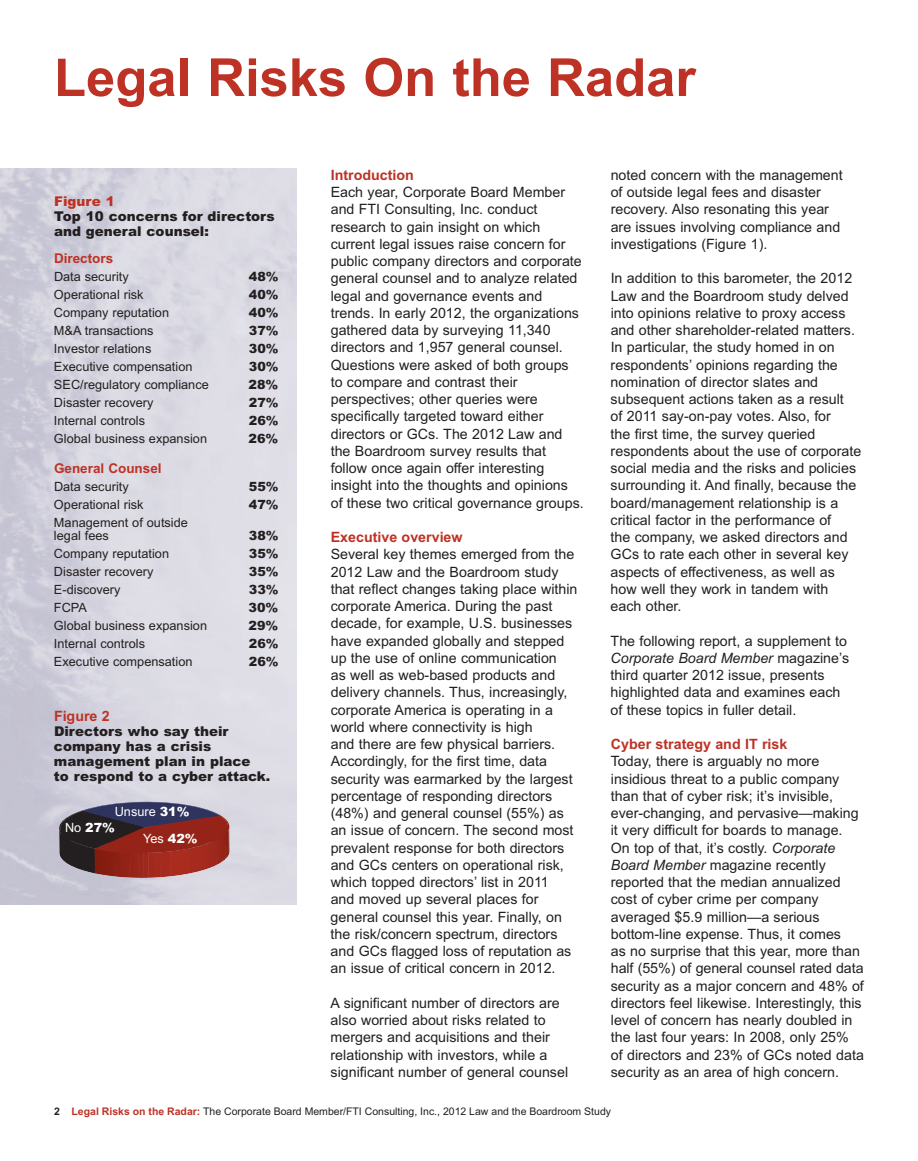
<style>
.page{position:relative;width:918px;height:1161px;background:#fff}
.page>*{position:absolute;margin:0;border:0;box-sizing:border-box;transform-origin:0 0}
.t1{font:700 52.5px "Arial";color:#bd3225}
.t2{font:14.25px/17.2px "Arial";color:#231f20}
.t3{font:700 14.25px "Arial";color:#bd3225}
.t4{font:900 13.5px/15px "Arial";color:#231f20}
.t5{font:700 13.5px "Arial";color:#bd3225}
.t6{font:900 13.5px "Arial";color:#bd3225}
.t7{font:12.75px/13.5px "Arial";color:#231f20}
.t8{font:900 12.75px "Arial";color:#231f20}
.t9{font:12.75px/27.3px "Arial";color:#fff}
.t10{font:900 12.75px "Arial";color:#fff}
.t11{font:10.5px "Arial";color:#231f20}
.s1{font-style:italic}
.s2{font-weight:700}
.s3{font-weight:700;color:#bd3225}
.s4{font-weight:400}
.s5{font-weight:900}
</style>
<div class="page">
<svg style="left:0;top:169px;width:297px;height:735px;background:#d6d5df"></svg>
<svg style="left:59px;top:802px;width:171px;height:76px;background:#774043"></svg>
<h1 class="t1" style="left:54px;top:47px;width:643px">Legal Risks On the Radar</h1>
<p class="t2" style="left:611px;top:166px;width:234px">noted concern with the management of outside legal fees and disaster recovery. Also resonating this year are issues involving compliance and investigations (Figure 1).</p>
<p class="t2" style="left:611px;top:270px;width:252px">In addition to this barometer, the 2012<br>Law and the Boardroom study delved into opinions relative to proxy access and other shareholder-related matters.<br>In particular, the study homed in on respondents’ opinions regarding the nomination of director slates and subsequent actions taken as a result<br>of 2011 say-on-pay votes. Also, for<br>the first time, the survey queried respondents about the use of corporate social media and the risks and policies surrounding it. And finally, because the board/management relationship is a critical factor in the performance of<br>the company, we asked directors and GCs to rate each other in several key aspects of effectiveness, as well as how well they work in tandem with each other.</p>
<p class="t2" style="left:611px;top:632px;width:240px">The following report, a supplement to <span class="s1">Corporate Board Member</span> magazine’s third quarter 2012 issue, presents highlighted data and examines each of these topics in fuller detail.</p>
<p class="t3" style="left:611px;top:736px;width:178px">Cyber strategy and IT risk</p>
<p class="t2" style="left:611px;top:753px;width:255px">Today, there is arguably no more insidious threat to a public company than that of cyber risk; it’s invisible, ever-changing, and pervasive—making it very difficult for boards to manage.<br>On top of that, it’s costly. <span class="s1">Corporate Board Member</span> magazine recently reported that the median annualized cost of cyber crime per company averaged $5.9 million—a serious bottom-line expense. Thus, it comes<br>as no surprise that this year, more than half (55%) of general counsel rated data security as a major concern and 48% of directors feel likewise. Interestingly, this level of concern has nearly doubled in the last four years: In 2008, only 25% of directors and 23% of GCs noted data security as an area of high concern.</p>
<p class="t11" style="left:54px;top:1105px;width:559px"><span class="s2">2</span> <span class="s3">Legal Risks on the Radar:</span> The Corporate Board Member/FTI Consulting, Inc., 2012 Law and the Boardroom Study</p>
<p class="t3" style="left:331px;top:167px;width:85px">Introduction</p>
<p class="t2" style="left:331px;top:184px;width:255px">Each year, Corporate Board Member and FTI Consulting, Inc. conduct research to gain insight on which current legal issues raise concern for public company directors and corporate general counsel and to analyze related legal and governance events and trends. In early 2012, the organizations gathered data by surveying 11,340 directors and 1,957 general counsel.<br>Questions were asked of both groups to compare and contrast their perspectives; other queries were specifically targeted toward either directors or GCs. The 2012 Law and the Boardroom survey results that follow once again offer interesting insight into the thoughts and opinions<br>of these two critical governance groups.</p>
<p class="t3" style="left:331px;top:529px;width:133px">Executive overview</p>
<p class="t2" style="left:331px;top:546px;width:248px">Several key themes emerged from the 2012 Law and the Boardroom study that reflect changes taking place within corporate America. During the past decade, for example, U.S. businesses have expanded globally and stepped up the use of online communication<br>as well as web-based products and delivery channels. Thus, increasingly, corporate America is operating in a world where connectivity is high<br>and there are few physical barriers.<br>Accordingly, for the first time, data security was earmarked by the largest percentage of responding directors (48%) and general counsel (55%) as an issue of concern. The second most prevalent response for both directors and GCs centers on operational risk, which topped directors’ list in 2011<br>and moved up several places for general counsel this year. Finally, on the risk/concern spectrum, directors and GCs flagged loss of reputation as an issue of critical concern in 2012.</p>
<p class="t2" style="left:331px;top:994px;width:239px">A significant number of directors are also worried about risks related to mergers and acquisitions and their relationship with investors, while a significant number of general counsel</p>
<p class="t6" style="left:54px;top:193px;width:62px">Figure 1</p>
<p class="t4" style="left:54px;top:208px;width:222px">Top 10 concerns for directors and general counsel:</p>
<p class="t5" style="left:54px;top:250px;width:61px">Directors</p>
<p class="t7" style="left:54px;top:269px;width:76px">Data security</p>
<p class="t8" style="left:249px;top:269px;width:31px">48%</p>
<p class="t7" style="left:54px;top:287px;width:91px">Operational risk</p>
<p class="t8" style="left:249px;top:287px;width:31px">40%</p>
<p class="t7" style="left:54px;top:305px;width:117px">Company reputation</p>
<p class="t8" style="left:249px;top:305px;width:31px">40%</p>
<p class="t7" style="left:54px;top:323px;width:101px">M&amp;A transactions</p>
<p class="t8" style="left:249px;top:323px;width:31px">37%</p>
<p class="t7" style="left:54px;top:341px;width:99px">Investor relations</p>
<p class="t8" style="left:249px;top:341px;width:31px">30%</p>
<p class="t7" style="left:54px;top:359px;width:140px">Executive compensation</p>
<p class="t8" style="left:249px;top:359px;width:31px">30%</p>
<p class="t7" style="left:54px;top:377px;width:156px">SEC/regulatory compliance</p>
<p class="t8" style="left:249px;top:377px;width:31px">28%</p>
<p class="t7" style="left:54px;top:395px;width:101px">Disaster recovery</p>
<p class="t8" style="left:249px;top:395px;width:31px">27%</p>
<p class="t7" style="left:54px;top:413px;width:93px">Internal controls</p>
<p class="t8" style="left:249px;top:413px;width:31px">26%</p>
<p class="t7" style="left:54px;top:431px;width:155px">Global business expansion</p>
<p class="t8" style="left:249px;top:431px;width:31px">26%</p>
<p class="t5" style="left:54px;top:460px;width:109px">General Counsel</p>
<p class="t7" style="left:54px;top:479px;width:76px">Data security</p>
<p class="t8" style="left:249px;top:479px;width:31px">55%</p>
<p class="t7" style="left:54px;top:497px;width:91px">Operational risk</p>
<p class="t8" style="left:249px;top:497px;width:31px">47%</p>
<p class="t7" style="left:54px;top:515px;width:135px">Management of outside legal fees</p>
<p class="t8" style="left:249px;top:528px;width:31px">38%</p>
<p class="t7" style="left:54px;top:547px;width:117px">Company reputation</p>
<p class="t8" style="left:249px;top:546px;width:31px">35%</p>
<p class="t7" style="left:54px;top:565px;width:101px">Disaster recovery</p>
<p class="t8" style="left:249px;top:564px;width:31px">35%</p>
<p class="t7" style="left:54px;top:583px;width:68px">E-discovery</p>
<p class="t8" style="left:249px;top:582px;width:31px">33%</p>
<p class="t7" style="left:54px;top:601px;width:35px">FCPA</p>
<p class="t8" style="left:249px;top:600px;width:31px">30%</p>
<p class="t7" style="left:54px;top:619px;width:155px">Global business expansion</p>
<p class="t8" style="left:249px;top:618px;width:31px">29%</p>
<p class="t7" style="left:54px;top:637px;width:93px">Internal controls</p>
<p class="t8" style="left:249px;top:636px;width:31px">26%</p>
<p class="t7" style="left:54px;top:655px;width:140px">Executive compensation</p>
<p class="t8" style="left:249px;top:654px;width:31px">26%</p>
<p class="t3" style="left:54px;top:707px;width:57px">Figure 2</p>
<p class="t4" style="left:54px;top:723px;width:218px">Directors who say their company has a crisis management plan in place<br>to respond to a cyber attack.</p>
<p class="t10" style="left:65px;top:820px;width:51px"><span class="s4">No</span> 27%</p>
<p class="t9" style="left:143px;top:798px;width:56px;text-indent:-28px">Unsure <span class="s5">31%<br></span>Yes <span class="s5">42%</span></p>
</div>
